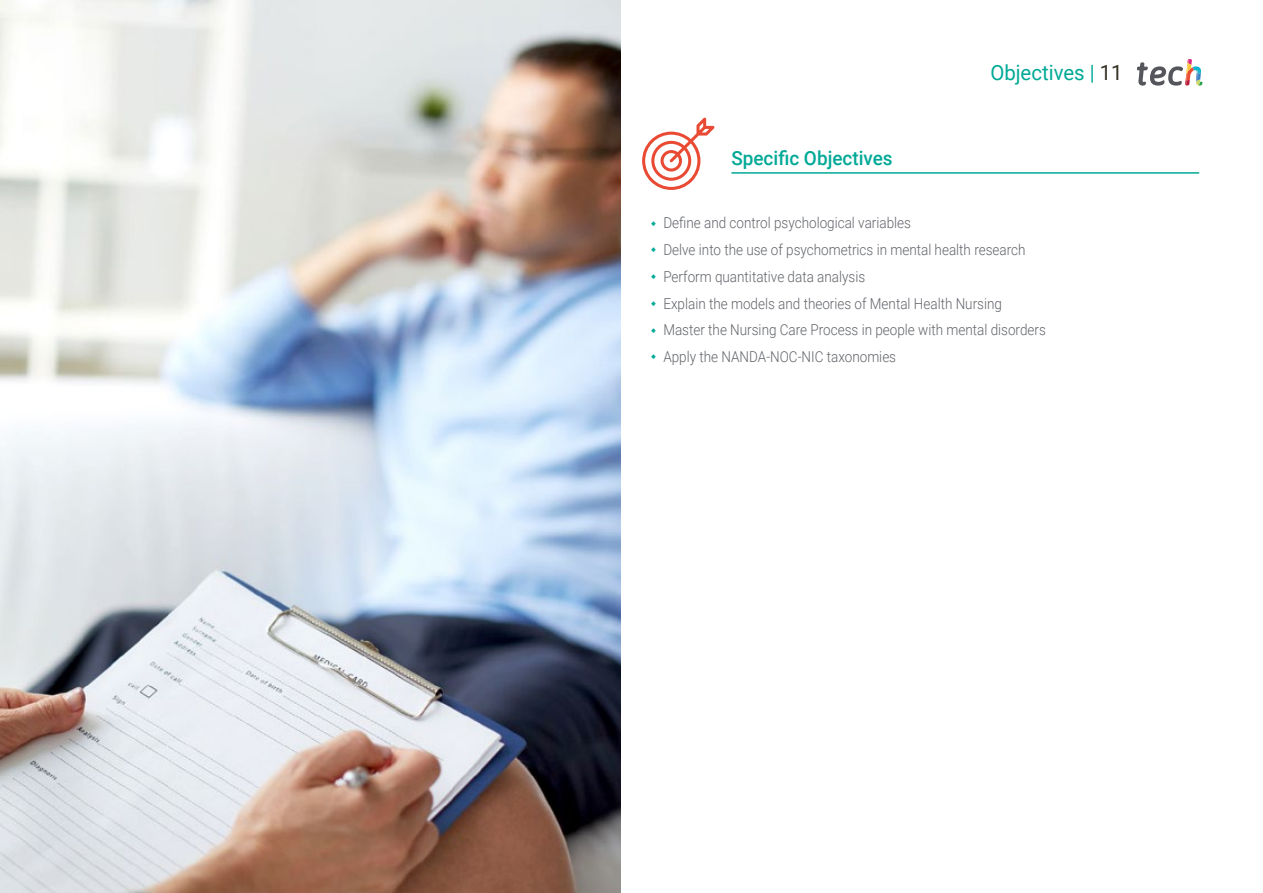
<style>
.page{position:relative;width:1263px;height:893px;background:#fff}
.page>*{position:absolute;margin:0;border:0;box-sizing:border-box;transform-origin:0 0}
.t1{font:21px "Roboto";color:#00a996}
.t2{font:500 19.5px "Roboto";color:#00a996}
.t3{font:300 15px/26.7px "Roboto";color:#61646a;scale:.9 1}
.s1{color:#312e20}
</style>
<div class="page">
<img style="left:0;top:0;width:621px;height:893px">
<svg style="left:1137px;top:59px;width:65px;height:27px"></svg>
<svg style="left:642px;top:118px;width:72px;height:72px"></svg>
<hr style="left:731px;top:172px;width:468px;height:2px;background:#00a996">
<h2 class="t2" style="left:731px;top:144px;width:163px">Specific Objectives</h2>
<h1 class="t1" style="left:990px;top:57px;width:134px">Objectives | <span class="s1">11</span></h1>
<p class="t3" style="left:663px;top:209px;width:426px">Define and control psychological variables<br>Delve into the use of psychometrics in mental health research Perform quantitative data analysis<br>Explain the models and theories of Mental Health Nursing Master the Nursing Care Process in people with mental disorders Apply the NANDA-NOC-NIC taxonomies</p>
</div>
